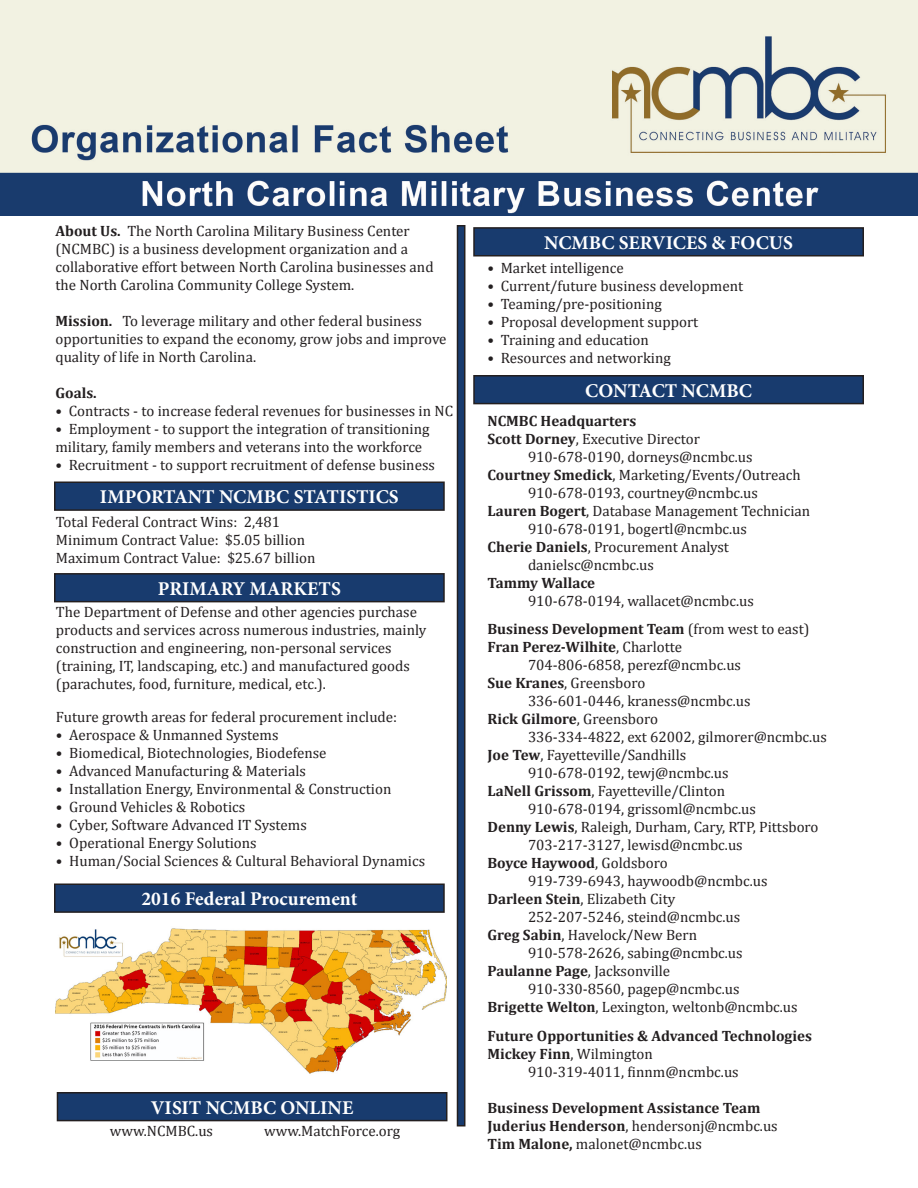
<style>
.page{position:relative;width:918px;height:1188px;background:#fff}
.page>*{position:absolute;margin:0;border:0;box-sizing:border-box;transform-origin:0 0}
.t1{font:700 19.5px "Minion Pro";color:#fff}
.t2{font:15px/18px "Cambria";color:#231f20}
.t3{font:700 15px "Cambria";color:#231f20}
.s1{font-weight:700}
.s2{font-weight:400}
</style>
<div class="page">
<img style="left:0;top:0;width:918px;height:216px">
<div style="left:55px;top:482px;width:389px;height:28px;background:#183b6e"></div>
<div style="left:54px;top:482px;width:391px;height:29px;border:2px solid #231f20"></div>
<div style="left:55px;top:574px;width:389px;height:28px;background:#183b6e"></div>
<div style="left:54px;top:573px;width:391px;height:29px;border:2px solid #231f20"></div>
<div style="left:474px;top:228px;width:389px;height:28px;background:#183b6e"></div>
<div style="left:473px;top:227px;width:391px;height:29px;border:2px solid #231f20"></div>
<div style="left:474px;top:376px;width:389px;height:28px;background:#183b6e"></div>
<div style="left:473px;top:375px;width:391px;height:29px;border:2px solid #231f20"></div>
<div style="left:57px;top:1093px;width:390px;height:28px;background:#183b6e"></div>
<div style="left:57px;top:1092px;width:390px;height:29px;border:2px solid #231f20"></div>
<div style="left:458px;top:226px;width:7px;height:900px;background:#183b6e"></div>
<div style="left:457px;top:225px;width:8px;height:901px;border:2px solid #231f20"></div>
<div style="left:55px;top:884px;width:389px;height:28px;background:#183b6e"></div>
<div style="left:54px;top:884px;width:391px;height:29px;border:2px solid #231f20"></div>
<img style="left:56px;top:928px;width:390px;height:146px">
<p class="t2" style="left:56px;top:222px;width:356px"><span class="s1">About Us.</span> The North Carolina Military Business Center</p>
<p class="t2" style="left:56px;top:240px;width:354px">(NCMBC) is a business development organization and a</p>
<p class="t2" style="left:56px;top:258px;width:380px">collaborative effort between North Carolina businesses and the North Carolina Community College System.</p>
<p class="t2" style="left:56px;top:312px;width:393px"><span class="s1">Mission.</span> To leverage military and other federal business opportunities to expand the economy, grow jobs and improve quality of life in North Carolina.</p>
<p class="t3" style="left:56px;top:382px;width:43px">Goals.</p>
<p class="t2" style="left:56px;top:402px;width:399px">• Contracts - to increase federal revenues for businesses in NC</p>
<p class="t2" style="left:56px;top:420px;width:376px">• Employment - to support the integration of transitioning military, family members and veterans into the workforce</p>
<p class="t2" style="left:56px;top:456px;width:381px">• Recruitment - to support recruitment of defense business</p>
<p class="t1" style="left:100px;top:483px;width:300px">IMPORTANT NCMBC STATISTICS</p>
<p class="t2" style="left:56px;top:513px;width:226px">Total Federal Contract Wins: 2,481</p>
<p class="t2" style="left:56px;top:531px;width:251px">Minimum Contract Value: $5.05 billion</p>
<p class="t2" style="left:56px;top:549px;width:261px">Maximum Contract Value: $25.67 billion</p>
<p class="t1" style="left:158px;top:575px;width:185px">PRIMARY MARKETS</p>
<p class="t2" style="left:56px;top:603px;width:372px">The Department of Defense and other agencies purchase products and services across numerous industries, mainly construction and engineering, non-personal services</p>
<p class="t2" style="left:56px;top:657px;width:356px">(training, IT, landscaping, etc.) and manufactured goods (parachutes, food, furniture, medical, etc.).</p>
<p class="t2" style="left:56px;top:708px;width:343px">Future growth areas for federal procurement include:</p>
<p class="t2" style="left:56px;top:726px;width:224px">• Aerospace &amp; Unmanned Systems</p>
<p class="t2" style="left:56px;top:744px;width:272px">• Biomedical, Biotechnologies, Biodefense</p>
<p class="t2" style="left:56px;top:762px;width:251px">• Advanced Manufacturing &amp; Materials</p>
<p class="t2" style="left:56px;top:780px;width:337px">• Installation Energy, Environmental &amp; Construction</p>
<p class="t2" style="left:56px;top:798px;width:191px">• Ground Vehicles &amp; Robotics</p>
<p class="t2" style="left:56px;top:816px;width:252px">• Cyber, Software Advanced IT Systems</p>
<p class="t2" style="left:56px;top:834px;width:202px">• Operational Energy Solutions</p>
<p class="t2" style="left:56px;top:852px;width:371px">• Human/Social Sciences &amp; Cultural Behavioral Dynamics</p>
<p class="t1" style="left:141px;top:885px;width:217px">2016 Federal Procurement</p>
<p class="t1" style="left:151px;top:1094px;width:204px">VISIT NCMBC ONLINE</p>
<p class="t2" style="left:110px;top:1122px;width:105px">www.NCMBC.us</p>
<p class="t2" style="left:264px;top:1122px;width:138px">www.MatchForce.org</p>
<p class="t1" style="left:544px;top:229px;width:250px">NCMBC SERVICES &amp; FOCUS</p>
<p class="t2" style="left:488px;top:258px;width:138px">• Market intelligence</p>
<p class="t2" style="left:488px;top:276px;width:257px">• Current/future business development</p>
<p class="t2" style="left:488px;top:294px;width:176px">• Teaming/pre-positioning</p>
<p class="t2" style="left:488px;top:312px;width:212px">• Proposal development support</p>
<p class="t2" style="left:488px;top:330px;width:163px">• Training and education</p>
<p class="t2" style="left:488px;top:348px;width:185px">• Resources and networking</p>
<p class="t1" style="left:585px;top:377px;width:168px">CONTACT NCMBC</p>
<p class="t3" style="left:488px;top:410px;width:150px">NCMBC Headquarters</p>
<p class="t2" style="left:488px;top:429px;width:214px"><span class="s1">Scott Dorney</span>, Executive Director</p>
<p class="t2" style="left:528px;top:447px;width:226px">910-678-0190, dorneys@ncmbc.us</p>
<p class="t2" style="left:488px;top:465px;width:315px"><span class="s1">Courtney Smedick</span>, Marketing/Events/Outreach</p>
<p class="t2" style="left:528px;top:483px;width:232px">910-678-0193, courtney@ncmbc.us</p>
<p class="t2" style="left:528px;top:501px;width:284px;text-indent:-40px"><span class="s1">Lauren Bogert</span>, Database Management Technician<br>910-678-0191, bogertl@ncmbc.us</p>
<p class="t2" style="left:488px;top:537px;width:243px"><span class="s1">Cherie Daniels</span>, Procurement Analyst</p>
<p class="t2" style="left:528px;top:555px;width:127px">danielsc@ncmbc.us</p>
<p class="t3" style="left:488px;top:572px;width:109px">Tammy Wallace</p>
<p class="t2" style="left:528px;top:591px;width:227px">910-678-0194, wallacet@ncmbc.us</p>
<p class="t3" style="left:488px;top:619px;width:324px">Business Development Team <span class="s2">(from west to east)</span></p>
<p class="t3" style="left:488px;top:637px;width:196px">Fran Perez-Wilhite<span class="s2">, Charlotte</span></p>
<p class="t2" style="left:528px;top:656px;width:215px">704-806-6858, perezf@ncmbc.us</p>
<p class="t2" style="left:488px;top:674px;width:159px"><span class="s1">Sue Kranes</span>, Greensboro</p>
<p class="t2" style="left:528px;top:692px;width:224px">336-601-0446, kraness@ncmbc.us</p>
<p class="t3" style="left:488px;top:709px;width:172px">Rick Gilmore<span class="s2">, Greensboro</span></p>
<p class="t2" style="left:528px;top:728px;width:301px">336-334-4822, ext 62002, gilmorer@ncmbc.us</p>
<p class="t2" style="left:488px;top:746px;width:200px"><span class="s1">Joe Tew</span>, Fayetteville/Sandhills</p>
<p class="t2" style="left:528px;top:764px;width:202px">910-678-0192, tewj@ncmbc.us</p>
<p class="t2" style="left:488px;top:782px;width:239px"><span class="s1">LaNell Grissom</span>, Fayetteville/Clinton</p>
<p class="t2" style="left:528px;top:800px;width:229px">910-678-0194, grissoml@ncmbc.us</p>
<p class="t2" style="left:488px;top:818px;width:333px"><span class="s1">Denny Lewis</span>, Raleigh, Durham, Cary, RTP, Pittsboro</p>
<p class="t2" style="left:528px;top:836px;width:216px">703-217-3127, lewisd@ncmbc.us</p>
<p class="t3" style="left:488px;top:853px;width:182px">Boyce Haywood<span class="s2">, Goldsboro</span></p>
<p class="t2" style="left:528px;top:872px;width:241px">919-739-6943, haywoodb@ncmbc.us</p>
<p class="t2" style="left:488px;top:890px;width:189px"><span class="s1">Darleen Stein</span>, Elizabeth City</p>
<p class="t2" style="left:528px;top:908px;width:214px">252-207-5246, steind@ncmbc.us</p>
<p class="t2" style="left:488px;top:926px;width:211px"><span class="s1">Greg Sabin</span>, Havelock/New Bern</p>
<p class="t2" style="left:528px;top:944px;width:216px">910-578-2626, sabing@ncmbc.us</p>
<p class="t2" style="left:488px;top:962px;width:184px"><span class="s1">Paulanne Page</span>, Jacksonville</p>
<p class="t2" style="left:528px;top:980px;width:213px">910-330-8560, pagep@ncmbc.us</p>
<p class="t2" style="left:488px;top:998px;width:312px"><span class="s1">Brigette Welton</span>, Lexington, weltonb@ncmbc.us</p>
<p class="t3" style="left:488px;top:1026px;width:326px">Future Opportunities &amp; Advanced Technologies</p>
<p class="t2" style="left:488px;top:1045px;width:167px"><span class="s1">Mickey Finn</span>, Wilmington</p>
<p class="t2" style="left:528px;top:1063px;width:212px">910-319-4011, finnm@ncmbc.us</p>
<p class="t3" style="left:488px;top:1098px;width:274px">Business Development Assistance Team</p>
<p class="t2" style="left:488px;top:1117px;width:292px"><span class="s1">Juderius Henderson</span>, hendersonj@ncmbc.us</p>
<p class="t2" style="left:488px;top:1135px;width:216px"><span class="s1">Tim Malone,</span> malonet@ncmbc.us</p>
</div>
